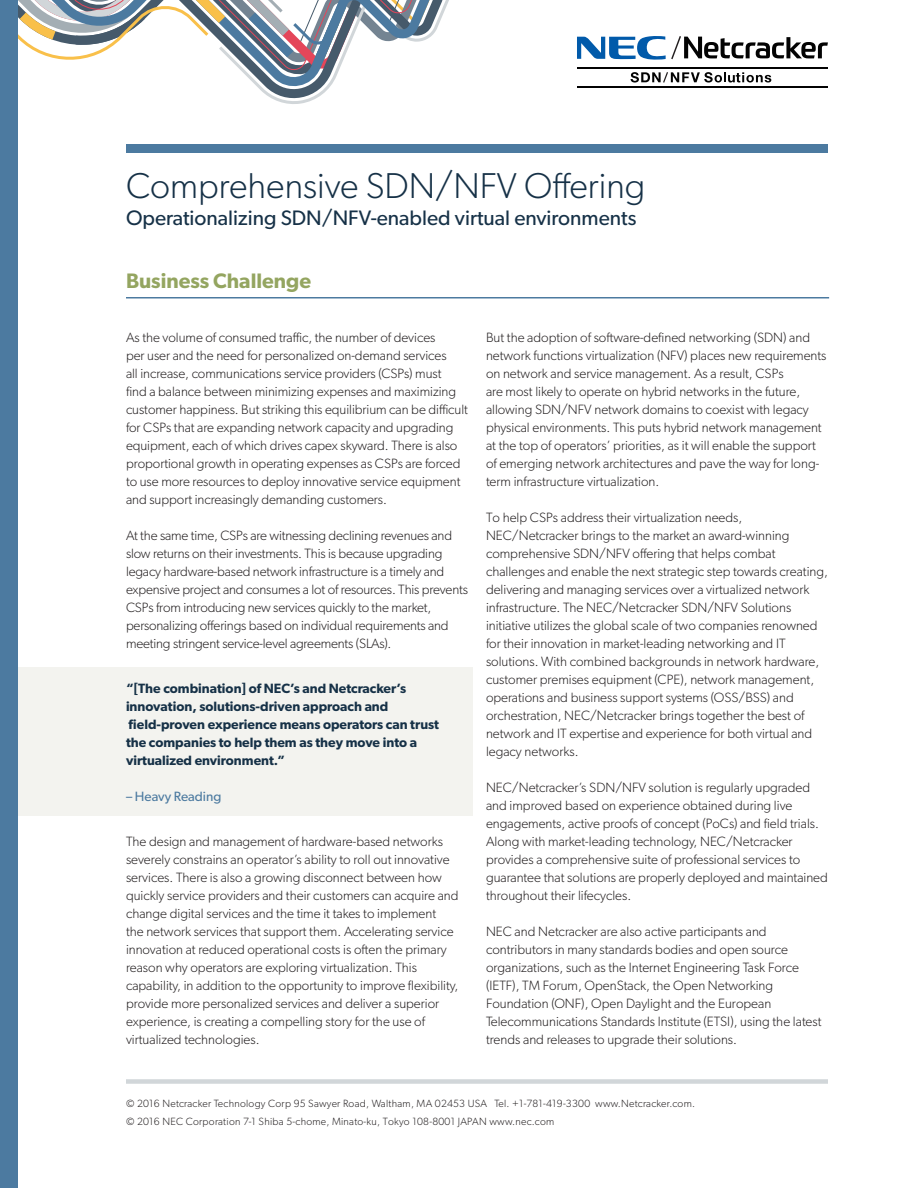
<style>
.page{position:relative;width:918px;height:1188px;background:#fff}
.page>*{position:absolute;margin:0;border:0;box-sizing:border-box;transform-origin:0 0}
.H1_NEC_24_30{font:300 36px "Gibson";color:#163147}
.H2_14_18{font:21px "Gibson";color:#163147}
.t1{font:600 21px "Gibson";color:#94a560}
.Body_L1_9_12{font:300 13.5px/18px "Gibson";color:#231f20}
.Pull_quote_14_18{font:600 13.5px/18px "Gibson";color:#163147}
.Pull_quote_14_18-2{font:13.5px "Gibson";color:#4c7aa0}
.t2{font:300 10.5px/18px "Gibson";letter-spacing:.025em;color:#231f20}
</style>
<div class="page">
<div style="left:126px;top:1079px;width:702px;height:5px;background:#d1d6d9"></div>
<svg style="left:18px;top:0;width:431px;height:104px"></svg>
<hr style="left:126px;top:297px;width:703px;height:1px;background:#4c7aa0">
<hr style="left:577px;top:67px;width:251px;height:2px;background:#030303">
<hr style="left:577px;top:86px;width:251px;height:2px;background:#030303">
<svg style="left:631px;top:72px;width:140px;height:11px"></svg>
<svg style="left:577px;top:36px;width:251px;height:24px"></svg>
<div style="left:0;top:668px;width:472px;height:148px;background:#f3f3ef"></div>
<div style="left:126px;top:144px;width:702px;height:9px;background:#4c7aa0"></div>
<div style="left:0;top:0;width:18px;height:1188px;background:#4c7aa0"></div>
<p class="H1_NEC_24_30" style="left:126px;top:164px;width:521px">Comprehensive SDN/NFV Offering</p>
<p class="H2_14_18" style="left:126px;top:205px;width:512px">Operationalizing SDN/NFV-enabled virtual environments</p>
<h2 class="t1" style="left:126px;top:268px;width:187px">Business Challenge</h2>
<p class="Body_L1_9_12" style="left:126px;top:328px;width:344px">As the volume of consumed traffic, the number of devices<br>per user and the need for personalized on-demand services<br>all increase, communications service providers (CSPs) must<br>find a balance between minimizing expenses and maximizing customer happiness. But striking this equilibrium can be difficult for CSPs that are expanding network capacity and upgrading equipment, each of which drives capex skyward. There is also proportional growth in operating expenses as CSPs are forced to use more resources to deploy innovative service equipment and support increasingly demanding customers.</p>
<p class="Body_L1_9_12" style="left:126px;top:526px;width:344px">At the same time, CSPs are witnessing declining revenues and slow returns on their investments. This is because upgrading legacy hardware-based network infrastructure is a timely and expensive project and consumes a lot of resources. This prevents CSPs from introducing new services quickly to the market, personalizing offerings based on individual requirements and meeting stringent service-level agreements (SLAs).</p>
<p class="Pull_quote_14_18" style="left:126px;top:679px;width:315px">“[The combination] of NEC’s and Netcracker’s innovation, solutions-driven approach and field-proven experience means operators can trust the companies to help them as they move into a virtualized environment.”</p>
<p class="Pull_quote_14_18-2" style="left:126px;top:788px;width:97px">– Heavy Reading</p>
<p class="Body_L1_9_12" style="left:126px;top:832px;width:334px">The design and management of hardware-based networks severely constrains an operator’s ability to roll out innovative services. There is also a growing disconnect between how quickly service providers and their customers can acquire and change digital services and the time it takes to implement<br>the network services that support them. Accelerating service innovation at reduced operational costs is often the primary reason why operators are exploring virtualization. This capability, in addition to the opportunity to improve flexibility, provide more personalized services and deliver a superior experience, is creating a compelling story for the use of virtualized technologies.</p>
<p class="Body_L1_9_12" style="left:486px;top:328px;width:342px">But the adoption of software-defined networking (SDN) and network functions virtualization (NFV) places new requirements on network and service management. As a result, CSPs<br>are most likely to operate on hybrid networks in the future, allowing SDN/NFV network domains to coexist with legacy physical environments. This puts hybrid network management at the top of operators’ priorities, as it will enable the support of emerging network architectures and pave the way for long&shy;term infrastructure virtualization.</p>
<p class="Body_L1_9_12" style="left:486px;top:508px;width:343px">To help CSPs address their virtualization needs, NEC/Netcracker brings to the market an award-winning comprehensive SDN/NFV offering that helps combat challenges and enable the next strategic step towards creating, delivering and managing services over a virtualized network infrastructure. The NEC/Netcracker SDN/NFV Solutions initiative utilizes the global scale of two companies renowned for their innovation in market-leading networking and IT solutions. With combined backgrounds in network hardware, customer premises equipment (CPE), network management, operations and business support systems (OSS/BSS) and orchestration, NEC/Netcracker brings together the best of network and IT expertise and experience for both virtual and legacy networks.</p>
<p class="Body_L1_9_12" style="left:486px;top:778px;width:343px">NEC/Netcracker’s SDN/NFV solution is regularly upgraded and improved based on experience obtained during live engagements, active proofs of concept (PoCs) and field trials.<br>Along with market-leading technology, NEC/Netcracker provides a comprehensive suite of professional services to guarantee that solutions are properly deployed and maintained throughout their lifecycles.</p>
<p class="Body_L1_9_12" style="left:486px;top:922px;width:337px">NEC and Netcracker are also active participants and contributors in many standards bodies and open source organizations, such as the Internet Engineering Task Force (IETF), TM Forum, OpenStack, the Open Networking Foundation (ONF), Open Daylight and the European Telecommunications Standards Institute (ETSI), using the latest trends and releases to upgrade their solutions.</p>
<p class="t2" style="left:126px;top:1094px;width:571px">© 2016 Netcracker Technology Corp 95 Sawyer Road, Waltham, MA 02453 USA Tel. +1-781-419-3300 www.Netcracker.com. © 2016 NEC Corporation 7-1 Shiba 5-chome, Minato-ku, Tokyo 108-8001 JAPAN www.nec.com</p>
</div>
